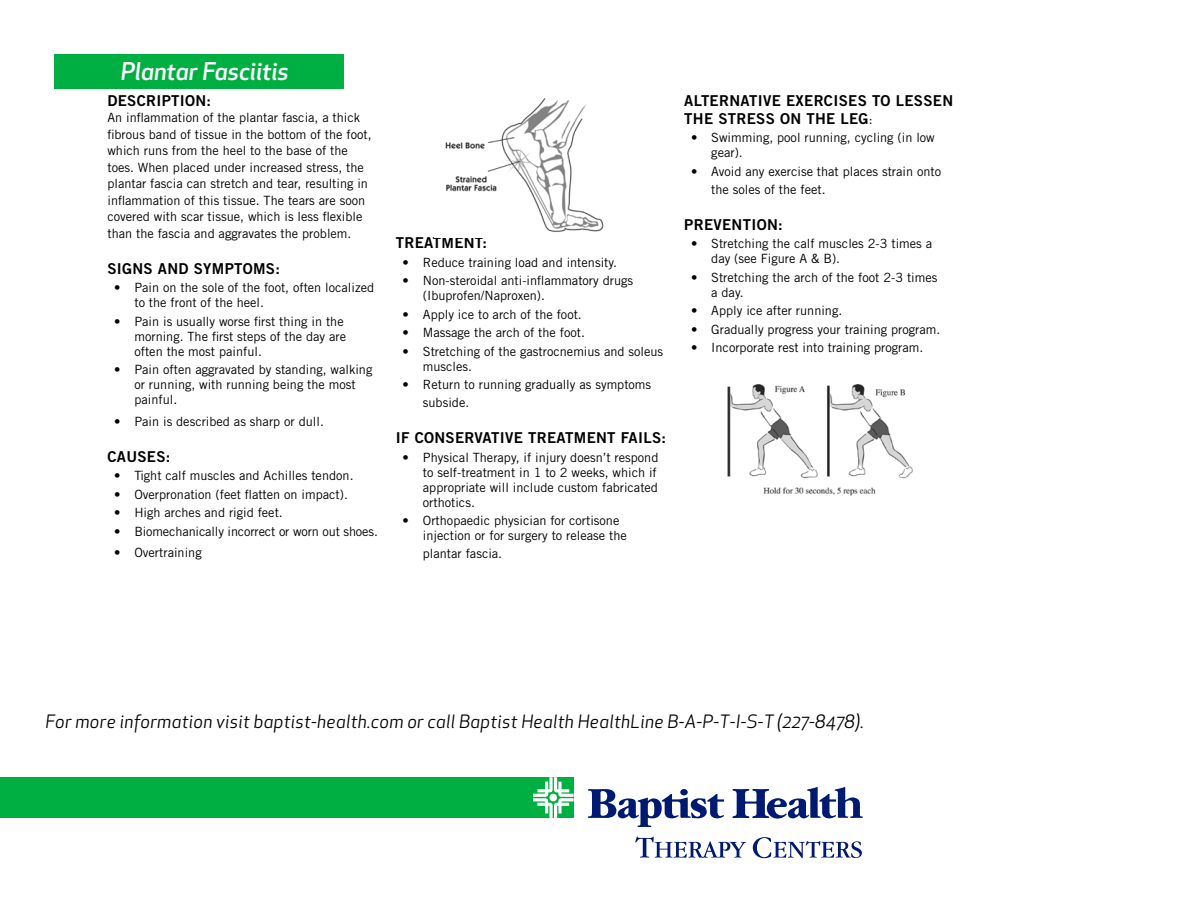
<style>
.page{position:relative;width:1188px;height:918px;background:#fff}
.page>*{position:absolute;margin:0;border:0;box-sizing:border-box;transform-origin:0 0}
.t1{font:italic 500 24px "Apex New";color:#fff}
.t2{font:italic 18px "Apex New";letter-spacing:.02em;color:#000}
.t3{font:15px/18px "Trade Gothic LT Std Bd 2";letter-spacing:.02em;color:#000}
.t4{font:12.75px/15px "Trade Gothic LT Std";color:#000}
.s1{font-family:"Trade Gothic LT Std";font-size:12.75px}
</style>
<div class="page">
<div style="left:0;top:777px;width:574px;height:41px;background:#00af41"></div>
<svg style="left:588px;top:789px;width:136px;height:38px"></svg>
<div style="left:680px;top:789px;width:8px;height:6px;background:#001a71;border-radius:50%"></div>
<svg style="left:533px;top:777px;width:41px;height:41px"></svg>
<svg style="left:733px;top:787px;width:130px;height:32px"></svg>
<svg style="left:635px;top:837px;width:111px;height:21px"></svg>
<svg style="left:753px;top:837px;width:109px;height:21px"></svg>
<div style="left:54px;top:54px;width:289px;height:35px;background:#00af41"></div>
<img style="left:727px;top:384px;width:186px;height:112px">
<img style="left:445px;top:98px;width:159px;height:134px">
<h1 class="t1" style="left:121px;top:55px;width:169px">Plantar Fasciitis</h1>
<p class="t3" style="left:107px;top:91px;width:105px">DESCRIPTION:</p>
<p class="t4" style="left:107px;top:109px;width:266px;line-height:16.5px">An inflammation of the plantar fascia, a thick fibrous band of tissue in the bottom of the foot, which runs from the heel to the base of the toes. When placed under increased stress, the plantar fascia can stretch and tear, resulting in inflammation of this tissue. The tears are soon covered with scar tissue, which is less flexible than the fascia and aggravates the problem.</p>
<p class="t3" style="left:107px;top:259px;width:174px">SIGNS AND SYMPTOMS:</p>
<p class="t4" style="left:134px;top:280px;width:241px;text-indent:-20px">• Pain on the sole of the foot, often localized to the front of the heel.</p>
<p class="t4" style="left:134px;top:314px;width:213px;text-indent:-20px">• Pain is usually worse first thing in the morning. The first steps of the day are often the most painful.</p>
<p class="t4" style="left:134px;top:362px;width:239px;text-indent:-20px">• Pain often aggravated by standing, walking or running, with running being the most painful.</p>
<p class="t4" style="left:114px;top:414px;width:211px">• Pain is described as sharp or dull.</p>
<p class="t3" style="left:107px;top:447px;width:65px">CAUSES:</p>
<p class="t4" style="left:114px;top:468px;width:241px">• Tight calf muscles and Achilles tendon.</p>
<p class="t4" style="left:114px;top:487px;width:235px">• Overpronation (feet flatten on impact).</p>
<p class="t4" style="left:114px;top:505px;width:170px">• High arches and rigid feet.</p>
<p class="t4" style="left:114px;top:524px;width:265px">• Biomechanically incorrect or worn out shoes.</p>
<p class="t4" style="left:114px;top:545px;width:89px">• Overtraining</p>
<p class="t3" style="left:396px;top:234px;width:93px">TREATMENT:</p>
<p class="t4" style="left:403px;top:255px;width:216px">• Reduce training load and intensity.</p>
<p class="t4" style="left:423px;top:273px;width:212px;text-indent:-20px">• Non-steroidal anti-inflammatory drugs (Ibuprofen/Naproxen).</p>
<p class="t4" style="left:403px;top:307px;width:181px">• Apply ice to arch of the foot.</p>
<p class="t4" style="left:403px;top:325px;width:184px">• Massage the arch of the foot.</p>
<p class="t4" style="left:423px;top:344px;width:242px;text-indent:-20px">• Stretching of the gastrocnemius and soleus muscles.</p>
<p class="t4" style="left:423px;top:376px;width:230px;line-height:18px;text-indent:-20px">• Return to running gradually as symptoms subside.</p>
<p class="t3" style="left:396px;top:429px;width:272px">IF CONSERVATIVE TREATMENT FAILS:</p>
<p class="t4" style="left:423px;top:450px;width:237px;text-indent:-20px">• Physical Therapy, if injury doesn’t respond to self-treatment in 1 to 2 weeks, which if appropriate will include custom fabricated orthotics.</p>
<p class="t4" style="left:423px;top:513px;width:205px;text-indent:-20px">• Orthopaedic physician for cortisone injection or for surgery to release the</p>
<p class="t4" style="left:423px;top:546px;width:81px">plantar fascia.</p>
<p class="t3" style="left:684px;top:91px;width:270px">ALTERNATIVE EXERCISES TO LESSEN<br>THE STRESS ON THE LEG<span class="s1">:</span></p>
<p class="t4" style="left:711px;top:130px;width:225px;text-indent:-20px">• Swimming, pool running, cycling (in low gear).</p>
<p class="t4" style="left:711px;top:162px;width:231px;line-height:18px;text-indent:-20px">• Avoid any exercise that places strain onto the soles of the feet.</p>
<p class="t3" style="left:684px;top:215px;width:100px">PREVENTION:</p>
<p class="t4" style="left:711px;top:236px;width:222px;text-indent:-20px">• Stretching the calf muscles 2-3 times a day (see Figure A &amp; B).</p>
<p class="t4" style="left:711px;top:270px;width:228px;text-indent:-20px">• Stretching the arch of the foot 2-3 times a day.</p>
<p class="t4" style="left:691px;top:303px;width:153px">• Apply ice after running.</p>
<p class="t4" style="left:691px;top:322px;width:251px">• Gradually progress your training program.</p>
<p class="t4" style="left:691px;top:340px;width:234px">• Incorporate rest into training program.</p>
<h2 class="t2" style="left:45px;top:710px;width:820px">For more information visit baptist-health.com or call Baptist Health HealthLine B-A-P-T-I-S-T (227-8478).</h2>
</div>
